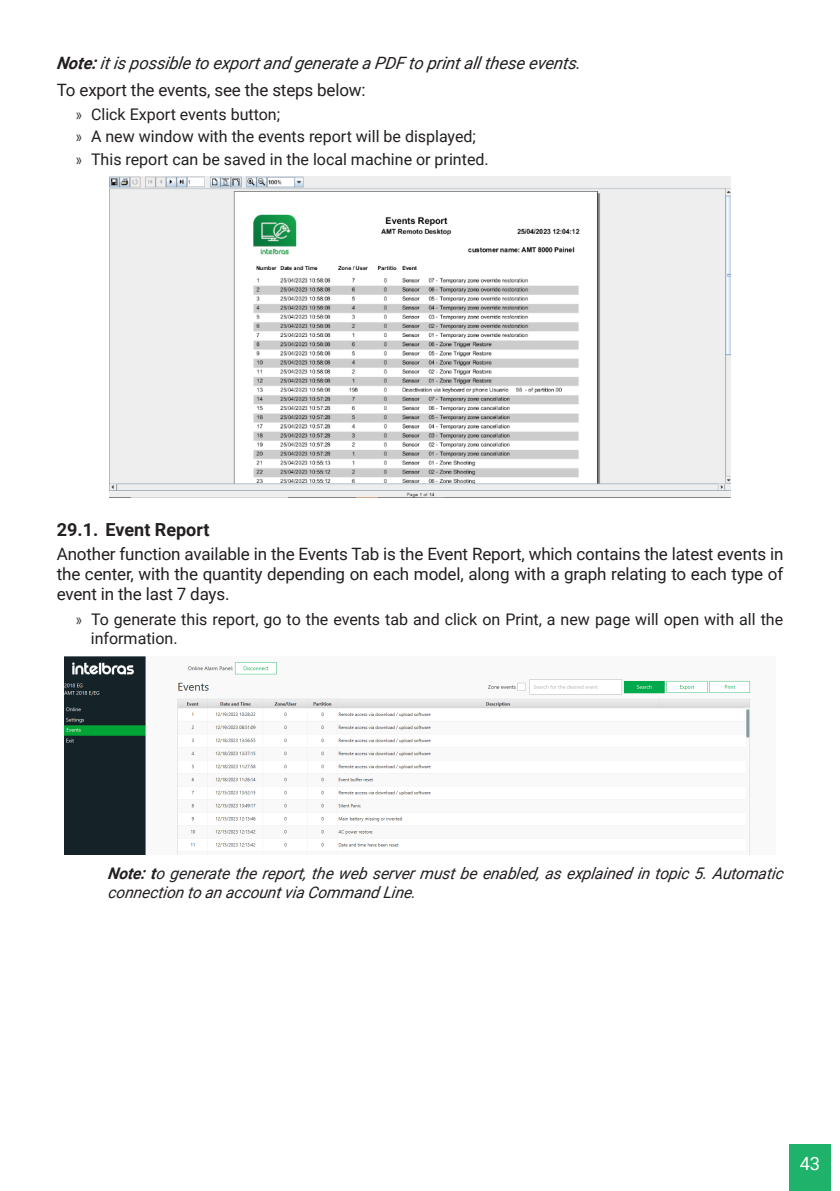
<style>
.page{position:relative;width:840px;height:1191px;background:#fff}
.page>*{position:absolute;margin:0;border:0;box-sizing:border-box;transform-origin:0 0}
.t1{font:18.2px "Roboto";color:#fff}
.t2{font:700 18px "Roboto";color:#231f20}
._0__Corpo_de_texto{font:17px/20.4px "Roboto";letter-spacing:-.01em;color:#231f20;text-align:justify}
._0__Corpo_de_texto-2{font:italic 17px "Roboto";color:#231f20}
.t3{font:16px/19.2px "Roboto";color:#231f20}
._0__Corpo_de_texto-3{font:italic 16px/19.2px "Roboto";color:#231f20}
.s1{font-weight:700}
.s2{font-family:"Frutiger LT Std";font-weight:300;font-stretch:condensed}
</style>
<div class="page">
<div style="left:788px;top:1144px;width:42px;height:47px;background:#1eb26a"></div>
<img style="left:110px;top:176px;width:619px;height:321px">
<img style="left:64px;top:656px;width:687px;height:198px">
<p class="_0__Corpo_de_texto-2" style="left:57px;top:51px;width:528px"><span class="s1">Note:</span>itis p ossible to exp ortand generate a PDF to printallthese events.</p>
<p class="_0__Corpo_de_texto" style="left:57px;top:79px;width:310px">To export the events, see the steps below:</p>
<p class="t3" style="left:75px;top:105px;width:206px"><span class="s2">»</span> Click Export events button;</p>
<p class="t3" style="left:75px;top:127px;width:402px"><span class="s2">»</span> A new window with the events report will be displayed;</p>
<p class="t3" style="left:75px;top:149px;width:415px"><span class="s2">»</span> This report can be saved in the local machine or printed.</p>
<p class="t2" style="left:57px;top:517px;width:154px">29.1. Event Report</p>
<p class="_0__Corpo_de_texto" style="left:57px;top:542px;width:727px">Another function available in the Events Tab is the Event Report, which contains the latest events in the center, with the quantity depending on each model, along with a graph relating to each type of event in the last 7 days.</p>
<p class="t3" style="left:91px;top:609px;width:693px;text-indent:-16px"><span class="s2">»</span> To generate this report, go to the events tab and click on Print, a new page will open with all the information.</p>
<p class="_0__Corpo_de_texto-3" style="left:108px;top:863px;width:680px"><span class="s1">Note: t</span>o generate the rep ort, the web server must be enabled, as explained in topic 5. A utomatic connection to an accountvia Command Line.</p>
<p class="t1" style="left:799px;top:1151px;width:22px">43</p>
</div>
